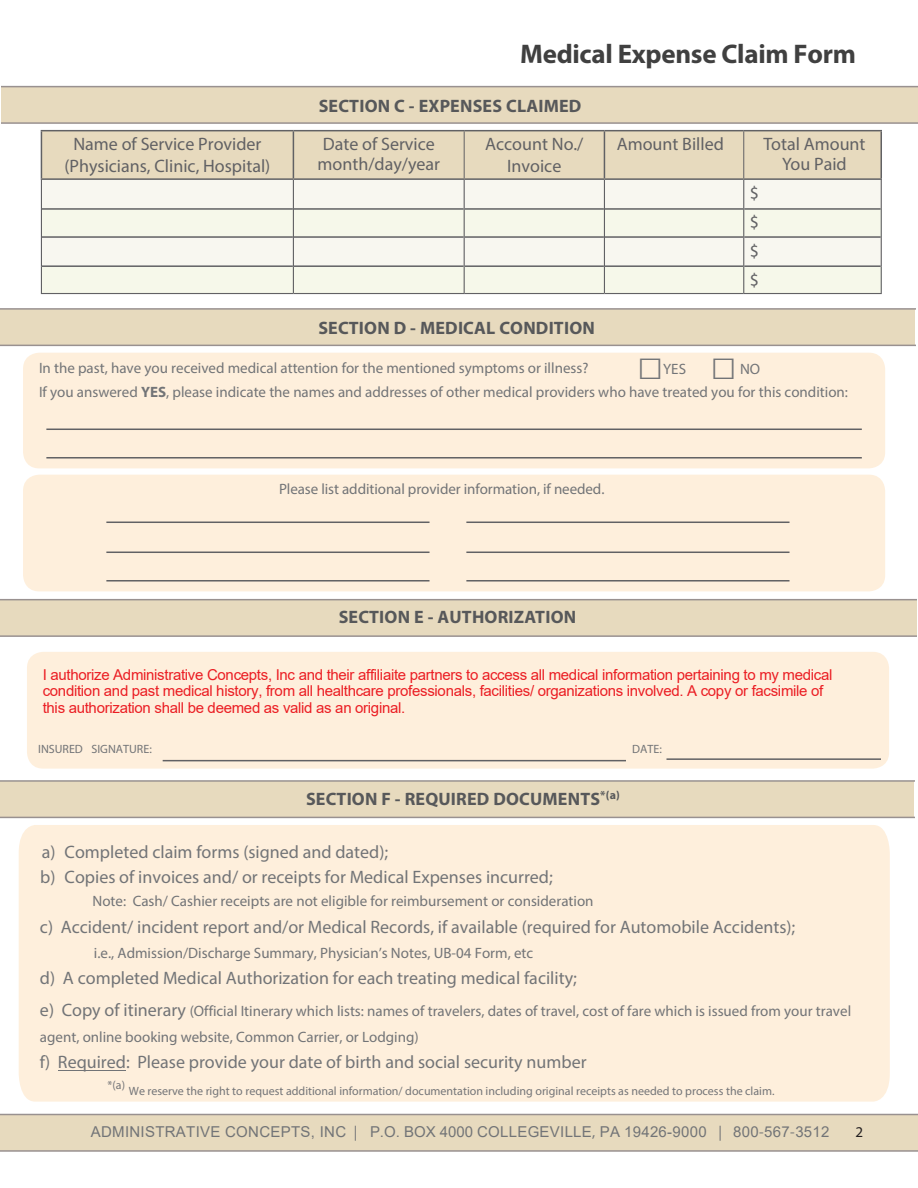
<style>
.page{position:relative;width:918px;height:1188px;background:#fff}
.page>*{position:absolute;margin:0;border:0;box-sizing:border-box;transform-origin:0 0}
.t1{font:43.5px "Century";color:#727477}
.t2{font:700 27px "Myriad Pro";letter-spacing:-.01em;color:#404040}
.t3{font:18px/25.2px "Myriad Pro";color:#727477}
.t4{font:18px/29px "Myriad Pro";color:#616164;text-align:center}
.t5{font:700 18px "Myriad Pro";letter-spacing:.01em;color:#57585a}
.t6{font:15px/23px "Myriad Pro";color:#727477}
.t7{font:15px/16.8px "Arial";letter-spacing:-.02em;color:#eb1d23}
.t8{font:15px "Arial";letter-spacing:.02em;color:#727477}
.t9{font:15px "Myriad Pro";color:#231f20}
.t10{font:12px "Myriad Pro";color:#747578}
.t11{font:12px "Myriad Pro";color:#727477}
.t12{font:11.85px "Myriad Pro";color:#747578}
.s1{font-weight:700}
.s2{font-size:18px}
.s3{font-family:"Myriad Pro"}
</style>
<div class="page">
<svg style="left:0;top:1114px;width:918px;height:38px;background:#e1d4bb"></svg>
<svg style="left:0;top:780px;width:914px;height:38px;background:#e1d4ba"></svg>
<svg style="left:0;top:599px;width:917px;height:38px;background:#e0d4ba"></svg>
<svg style="left:0;top:308px;width:915px;height:38px;background:#e1d4ba"></svg>
<div style="left:23px;top:353px;width:862px;height:115px;background:#feefdc;border-radius:16px"></div>
<hr style="left:46px;top:429px;width:816px;height:1px;background:#616164">
<hr style="left:46px;top:457px;width:816px;height:2px;background:#616164">
<div style="left:23px;top:475px;width:862px;height:116px;background:#feefdc;border-radius:16px"></div>
<hr style="left:106px;top:552px;width:324px;height:1px;background:#616164">
<hr style="left:106px;top:522px;width:324px;height:1px;background:#616164">
<hr style="left:106px;top:580px;width:324px;height:2px;background:#616164">
<hr style="left:466px;top:552px;width:324px;height:1px;background:#616164">
<hr style="left:466px;top:522px;width:324px;height:1px;background:#616164">
<hr style="left:466px;top:580px;width:324px;height:2px;background:#616164">
<div style="left:27px;top:652px;width:862px;height:117px;background:#feefdc;border-radius:16px"></div>
<hr style="left:163px;top:760px;width:463px;height:1px;background:#616164">
<hr style="left:666px;top:758px;width:215px;height:2px;background:#616164">
<div style="left:19px;top:825px;width:871px;height:277px;background:#feefdc"></div>
<svg style="left:1px;top:86px;width:917px;height:38px;background:#e1d4ba"></svg>
<hr style="left:293px;top:130px;width:171px;height:1px;background:#616164">
<hr style="left:464px;top:130px;width:140px;height:1px;background:#616164">
<hr style="left:604px;top:130px;width:140px;height:1px;background:#616164">
<hr style="left:744px;top:130px;width:138px;height:1px;background:#616164">
<hr style="left:41px;top:130px;width:252px;height:1px;background:#616164">
<svg style="left:41px;top:131px;width:841px;height:162px"></svg>
<hr style="left:41px;top:293px;width:252px;height:1px;background:#616164">
<hr style="left:293px;top:293px;width:171px;height:1px;background:#616164">
<hr style="left:464px;top:293px;width:140px;height:1px;background:#616164">
<hr style="left:604px;top:293px;width:140px;height:1px;background:#616164">
<hr style="left:744px;top:293px;width:138px;height:1px;background:#616164">
<hr style="left:58px;top:1070px;width:68px;height:1px;background:#727477">
<p class="t4" style="left:64px;top:133px;width:208px;line-height:21.6px">Name of Service Provider (Physicians, Clinic, Hospital)</p>
<h2 class="t2" style="left:520px;top:36px;width:337px">Medical Expense Claim Form</h2>
<p class="t5" style="left:319px;top:94px;width:264px">SECTION C - EXPENSES CLAIMED</p>
<p class="t4" style="left:323px;top:129px;width:114px">Date of Service</p>
<p class="t4" style="left:318px;top:149px;width:124px">month/day/year</p>
<p class="t4" style="left:485px;top:133px;width:100px;line-height:21.6px">Account No./<br>Invoice</p>
<p class="t4" style="left:617px;top:129px;width:109px">Amount Billed</p>
<p class="t4" style="left:764px;top:134px;width:104px;line-height:19.8px">Total Amount<br>You Paid</p>
<p class="t4" style="left:750px;top:178px;width:11px;text-align:justify">$ $ $ $</p>
<p class="t5" style="left:318px;top:316px;width:278px">SECTION D - MEDICAL CONDITION</p>
<p class="t6" style="left:39px;top:357px;width:551px">In the past, have you received medical attention for the mentioned symptoms or illness?</p>
<p class="t6" style="left:663px;top:358px;width:24px">YES</p>
<h1 class="t1" style="left:637px;top:327px;width:101px">□ □</h1>
<p class="t6" style="left:39px;top:358px;width:810px;text-indent:701px">NO<br>If you answered <span class="s1">YES</span>, please indicate the names and addresses of other medical providers who have treated you for this condition:</p>
<p class="t6" style="left:279px;top:477px;width:327px">Please list additional provider information, if needed.</p>
<p class="t5" style="left:339px;top:606px;width:239px">SECTION E - AUTHORIZATION</p>
<p class="t7" style="left:43px;top:666px;width:791px">I authorize Administrative Concepts, Inc and their affiliaite partners to access all medical information pertaining to my medical condition and past medical history, from all healthcare professionals, facilities/ organizations involved. A copy or facsimile of this authorization shall be deemed as valid as an original.</p>
<p class="t11" style="left:38px;top:742px;width:115px">INSURED SIGNATURE:</p>
<p class="t11" style="left:632px;top:742px;width:31px">DATE:</p>
<p class="t5" style="left:306px;top:787px;width:315px">SECTION F - REQUIRED DOCUMENTS<sup>*(a)</sup></p>
<p class="t3" style="left:40px;top:839px;width:514px">a) Completed claim forms (signed and dated);<br>b) Copies of invoices and/ or receipts for Medical Expenses incurred;</p>
<p class="t6" style="left:93px;top:889px;width:503px">Note: Cash/ Cashier receipts are not eligible for reimbursement or consideration</p>
<p class="t3" style="left:40px;top:915px;width:757px">c) Accident/ incident report and/or Medical Records, if available (required for Automobile Accidents);</p>
<p class="t6" style="left:94px;top:941px;width:441px">i.e., Admission/Discharge Summary, Physician’s Notes, UB-04 Form, etc</p>
<p class="t3" style="left:40px;top:965px;width:538px">d) A completed Medical Authorization for each treating medical facility;</p>
<p class="t6" style="left:40px;top:997px;width:813px;line-height:26.2px"><span class="s2">e) Copy of itinerary</span> (Official Itinerary which lists: names of travelers, dates of travel, cost of fare which is issued from your travel agent, online booking website, Common Carrier, or Lodging)</p>
<p class="t3" style="left:40px;top:1049px;width:548px">f) Required: Please provide your date of birth and social security number</p>
<p class="t12" style="left:108px;top:1078px;width:19px">*(a)</p>
<p class="t10" style="left:129px;top:1083px;width:647px">We reserve the right to request additional information/ documentation including original receipts as needed to process the claim.</p>
<p class="t8" style="left:91px;top:1123px;width:740px">ADMINISTRATIVE CONCEPTS, INC <span class="s3">|</span> P.O. BOX 4000 COLLEGEVILLE<span class="s3">,</span> PA 19426-9000 <span class="s3">|</span> 800<span class="s3">-</span>567<span class="s3">-</span>3512</p>
<p class="t9" style="left:856px;top:1123px;width:9px">2</p>
</div>
